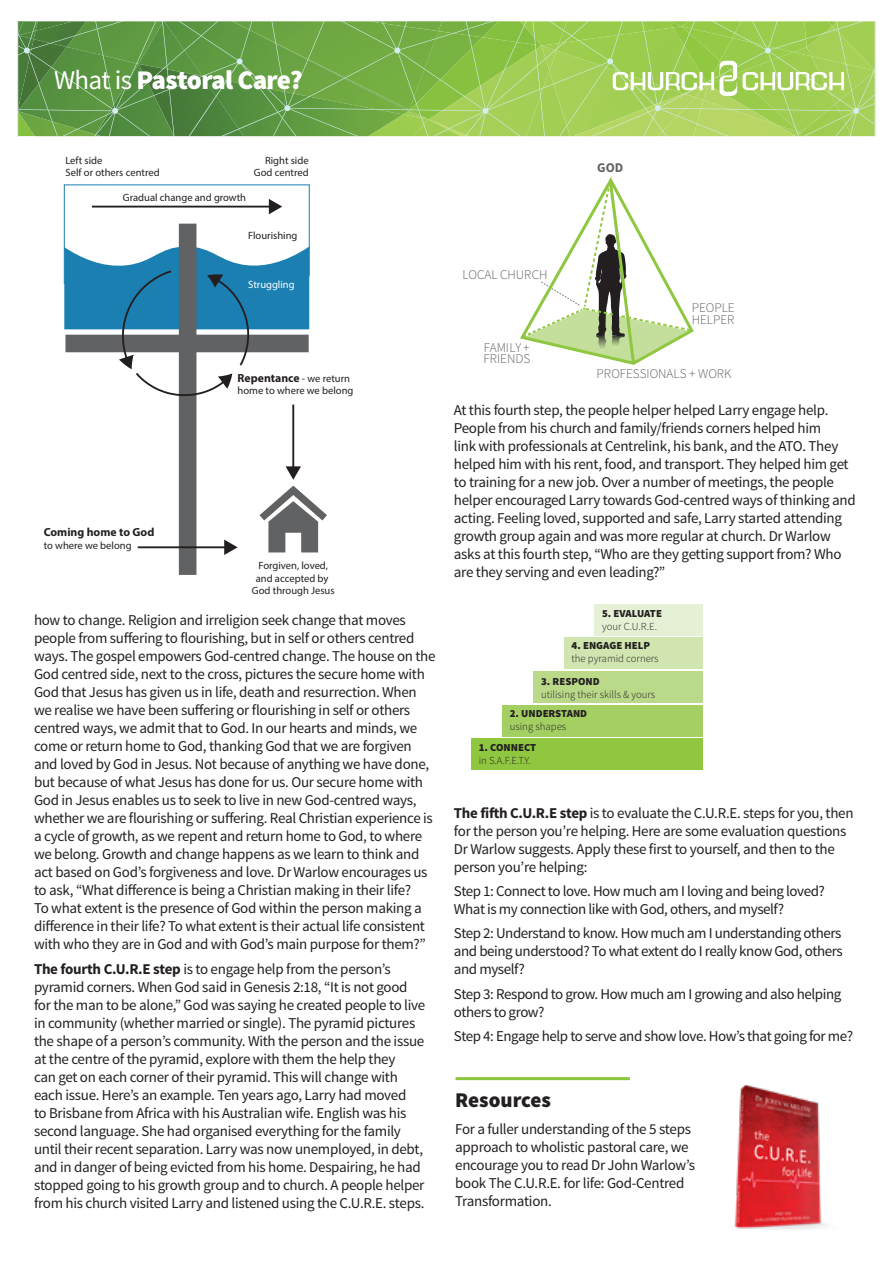
<style>
.page{position:relative;width:893px;height:1263px;background:#fff}
.page>*{position:absolute;margin:0;border:0;box-sizing:border-box;transform-origin:0 0}
.t1{font:900 27px "Source Sans Pro";letter-spacing:-.025em;color:#fff}
.Heading{font:900 21px "Source Sans Pro";color:#231f20}
.Body_Text{font:15px/18px "Source Sans Pro";letter-spacing:-.02em;color:#231f20}
.t2{font:300 13.35px/11.4px "Source Sans Pro";color:#616263}
.t3{font:700 13.35px "Source Sans Pro";color:#616263}
.t4{font:700 11.7px "Myriad Pro";color:#231f20}
.t5{font:300 10.8px/12.9px "Source Sans Pro";color:#231f20}
.t6{font:900 10.8px/12.9px "Source Sans Pro";color:#231f20}
.t7{font:10.5px/12.8px "Myriad Pro";color:#231f20}
.t8{font:10.5px "Myriad Pro";color:#fff}
.s1{font-weight:400}
.s2{font-weight:400;font-size:10.5px}
.s3{font-weight:700}
.s4{font-weight:900}
.s5{font-weight:300}
</style>
<div class="page">
<svg style="left:18px;top:21px;width:858px;height:115px;background:#85b753"></svg>
<svg style="left:520px;top:176px;width:174px;height:189px"></svg>
<svg style="left:137px;top:396px;width:172px;height:179px"></svg>
<svg style="left:64px;top:184px;width:246px;height:212px"></svg>
<svg style="left:252px;top:405px;width:75px;height:147px"></svg>
<svg style="left:138px;top:540px;width:100px;height:15px"></svg>
<div style="left:470px;top:739px;width:232px;height:31px;background:#8fc740"></div>
<div style="left:502px;top:705px;width:200px;height:31px;background:#a4d063"></div>
<div style="left:533px;top:671px;width:169px;height:31px;background:#bada8a"></div>
<div style="left:564px;top:638px;width:138px;height:31px;background:#d0e5af"></div>
<div style="left:594px;top:604px;width:108px;height:31px;background:#e5f0d5"></div>
<hr style="left:455px;top:1077px;width:175px;height:3px;background:#8bc63e">
<img style="left:734px;top:1084px;width:93px;height:146px">
<p class="t1" style="left:54px;top:62px;width:250px"><span class="s1">What is</span> Pastoral Care?</p>
<p class="t7" style="left:65px;top:154px;width:96px">Left side<br>Self or others centred</p>
<p class="t7" style="left:254px;top:154px;width:56px;text-align:right">Right side<br>God centred</p>
<p class="t7" style="left:123px;top:191px;width:125px">Gradual change and growth</p>
<p class="t7" style="left:248px;top:229px;width:51px">Flourishing</p>
<p class="t8" style="left:248px;top:278px;width:48px">Struggling</p>
<p class="t4" style="left:44px;top:524px;width:112px">Coming home to God</p>
<p class="t7" style="left:44px;top:539px;width:89px">to where we belong</p>
<p class="t4" style="left:238px;top:370px;width:114px">Repentance <span class="s2">- we return</span></p>
<p class="t7" style="left:238px;top:384px;width:117px">home to where we belong</p>
<p class="t7" style="left:252px;top:559px;width:84px;text-align:center">Forgiven, loved, and accepted by<br>God through Jesus</p>
<p class="Body_Text" style="left:34px;top:612px;width:403px">how to change. Religion and irreligion seek change that moves people from suffering to flourishing, but in self or others centred ways. The gospel empowers God-centred change. The house on the God centred side, next to the cross, pictures the secure home with God that Jesus has given us in life, death and resurrection. When we realise we have been suffering or flourishing in self or others centred ways, we admit that to God. In our hearts and minds, we come or return home to God, thanking God that we are forgiven and loved by God in Jesus. Not because of anything we have done, but because of what Jesus has done for us. Our secure home with God in Jesus enables us to seek to live in new God-centred ways, whether we are flourishing or suffering. Real Christian experience is a cycle of growth, as we repent and return home to God, to where we belong. Growth and change happens as we learn to think and act based on God’s forgiveness and love. Dr Warlow encourages us to ask, “What difference is being a Christian making in their life?<br>To what extent is the presence of God within the person making a difference in their life? To what extent is their actual life consistent with who they are in God and with God’s main purpose for them?”</p>
<p class="Body_Text" style="left:34px;top:960px;width:393px"><span class="s3">The fourth C.U.R.E step</span> is to engage help from the person’s pyramid corners. When God said in Genesis 2:18, “It is not good for the man to be alone,” God was saying he created people to live in community (whether married or single). The pyramid pictures the shape of a person’s community. With the person and the issue at the centre of the pyramid, explore with them the help they<br>can get on each corner of their pyramid. This will change with each issue. Here’s an example. Ten years ago, Larry had moved<br>to Brisbane from Africa with his Australian wife. English was his second language. She had organised everything for the family until their recent separation. Larry was now unemployed, in debt, and in danger of being evicted from his home. Despairing, he had stopped going to his growth group and to church. A people helper from his church visited Larry and listened using the C.U.R.E. steps.</p>
<p class="t2" style="left:462px;top:269px;width:87px">LOCAL CHURCH</p>
<p class="t2" style="left:484px;top:342px;width:48px">FAMILY +<br>FRIENDS</p>
<p class="t3" style="left:597px;top:159px;width:27px">GOD</p>
<p class="t2" style="left:692px;top:302px;width:44px;line-height:11.9px">PEOPLE<br>HELPER</p>
<p class="t2" style="left:597px;top:368px;width:136px">PROFESSIONALS + WORK</p>
<p class="Body_Text" style="left:454px;top:401px;width:403px">At this fourth step, the people helper helped Larry engage help.<br>People from his church and family/friends corners helped him<br>link with professionals at Centrelink, his bank, and the ATO. They helped him with his rent, food, and transport. They helped him get to training for a new job. Over a number of meetings, the people helper encouraged Larry towards God-centred ways of thinking and acting. Feeling loved, supported and safe, Larry started attending growth group again and was more regular at church. Dr Warlow asks at this fourth step, “Who are they getting support from? Who are they serving and even leading?”</p>
<p class="t5" style="left:602px;top:607px;width:61px"><span class="s4">5. EVALUATE </span>your C.U.R.E.</p>
<p class="t5" style="left:572px;top:639px;width:88px"><span class="s4">4. ENGAGE HELP </span>the pyramid corners</p>
<p class="t5" style="left:541px;top:675px;width:116px"><span class="s4">3. RESPOND<br></span>utilising their skills &amp; yours</p>
<p class="t6" style="left:510px;top:707px;width:79px">2. UNDERSTAND <span class="s5">using shapes</span></p>
<p class="t5" style="left:479px;top:741px;width:59px"><span class="s4">1. CONNECT </span>in S.A.F.E.T.Y.</p>
<p class="Body_Text" style="left:454px;top:804px;width:401px"><span class="s3">The fifth C.U.R.E step</span> is to evaluate the C.U.R.E. steps for you, then for the person you’re helping. Here are some evaluation questions Dr Warlow suggests. Apply these first to yourself, and then to the person you’re helping:</p>
<p class="Body_Text" style="left:454px;top:882px;width:373px">Step 1: Connect to love. How much am I loving and being loved?<br>What is my connection like with God, others, and myself?</p>
<p class="Body_Text" style="left:454px;top:925px;width:390px;text-align:justify">Step 2: Understand to know. How much am I understanding others and being understood? To what extent do I really know God, others and myself?</p>
<p class="Body_Text" style="left:454px;top:985px;width:389px">Step 3: Respond to grow. How much am I growing and also helping others to grow?</p>
<p class="Body_Text" style="left:454px;top:1027px;width:401px">Step 4: Engage help to serve and show love. How’s that going for me?</p>
<p class="Heading" style="left:455px;top:1086px;width:97px">Resources</p>
<p class="Body_Text" style="left:455px;top:1120px;width:241px">For a fuller understanding of the 5 steps approach to wholistic pastoral care, we encourage you to read Dr John Warlow’s book The C.U.R.E. for life: God-Centred Transformation.</p>
</div>
